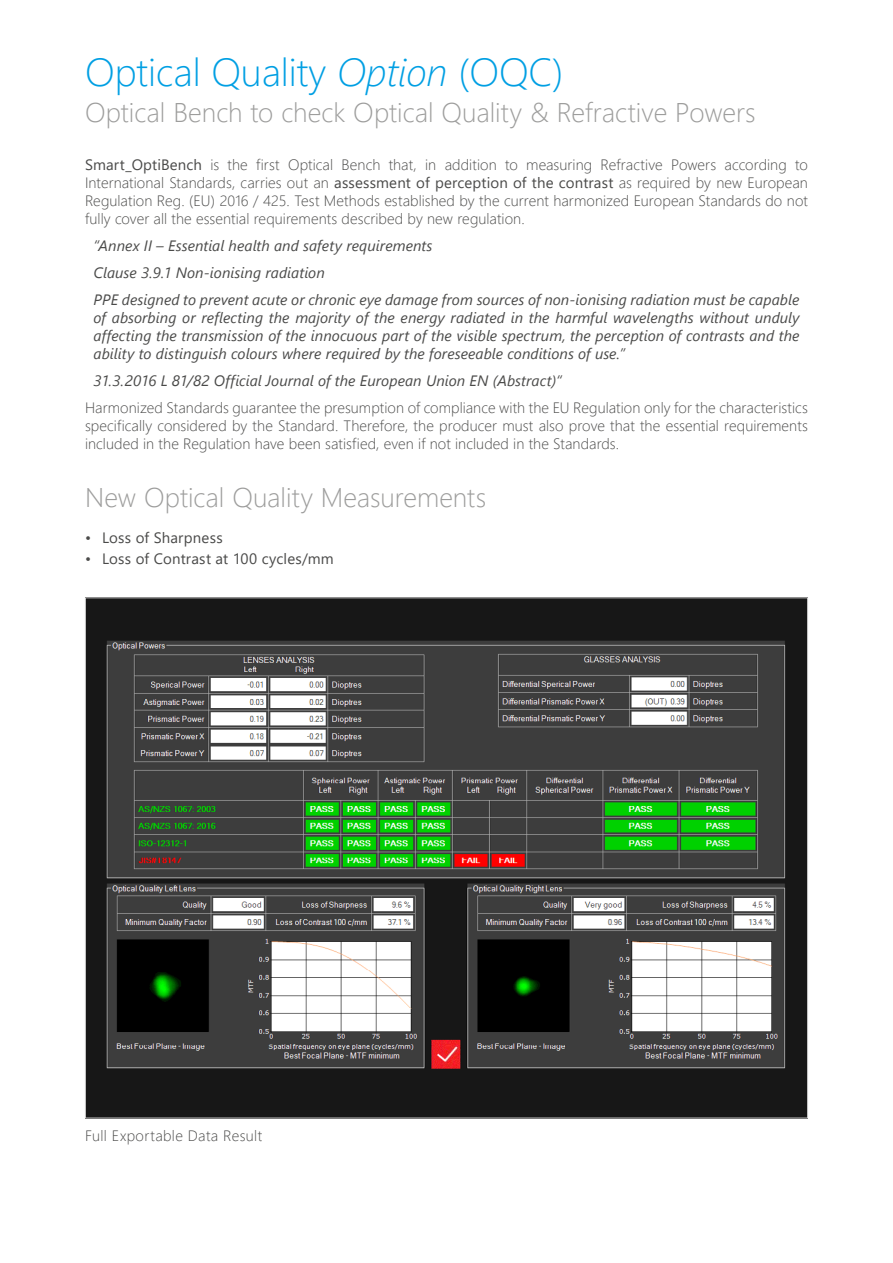
<style>
.page{position:relative;width:893px;height:1263px;background:#fff}
.page>*{position:absolute;margin:0;border:0;box-sizing:border-box;transform-origin:0 0}
.t1{font:300 39px "Segoe UI";color:#009fe3}
.t2{font:300 27px "Segoe UI";color:#9d9d9c}
.t3{font:300 15px/18px "Segoe UI";letter-spacing:.005em;color:#4a4a49;text-align:justify}
.t4{font:italic 15px/27px "Segoe UI";letter-spacing:.005em;color:#4a4a49}
.t5{font:15px "Segoe UI";letter-spacing:.015em;color:#4a4a49}
.t6{font:300 15px "Segoe UI";letter-spacing:.025em;color:#4a4a49}
.s1{font-style:italic}
.s2{font-weight:400}
</style>
<div class="page">
<img style="left:87px;top:599px;width:719px;height:517px">
<h1 class="t1" style="left:85px;top:35px;width:480px">Optical Quality <span class="s1">Option</span> (OQC)</h1>
<h2 class="t2" style="left:85px;top:87px;width:672px">Optical Bench to check Optical Quality &amp; Refractive Powers</h2>
<p class="t3" style="left:85px;top:155px;width:724px"><span class="s2">Smart_OptiBench</span> is the first Optical Bench that, in addition to measuring Refractive Powers according to International Standards, carries out an <span class="s2">assessment of perception of the contrast</span> as required by new European Regulation Reg. (EU) 2016 / 425. Test Methods established by the current harmonized European Standards do not fully cover all the essential requirements described by new regulation.</p>
<p class="t4" style="left:94px;top:230px;width:707px">“Annex II – Essential health and safety requirements<br>Clause 3.9.1 Non-ionising radiation<br>PPE designed to prevent acute or chronic eye damage from sources of non-ionising radiation must be capable</p>
<p class="t4" style="left:94px;top:307px;width:707px;line-height:18px;text-align:justify">of absorbing or reflecting the majority of the energy radiated in the harmful wavelengths without unduly affecting the transmission of the innocuous part of the visible spectrum, the perception of contrasts and the ability to distinguish colours where required by the foreseeable conditions of use.”</p>
<p class="t4" style="left:94px;top:365px;width:470px">31.3.2016 L 81/82 Official Journal of the European Union EN (Abstract)“</p>
<p class="t3" style="left:85px;top:398px;width:724px">Harmonized Standards guarantee the presumption of compliance with the EU Regulation only for the characteristics specifically considered by the Standard. Therefore, the producer must also prove that the essential requirements included in the Regulation have been satisfied, even if not included in the Standards.</p>
<h2 class="t2" style="left:85px;top:471px;width:403px">New Optical Quality Measurements</h2>
<p class="t5" style="left:85px;top:523px;width:139px">• Loss of Sharpness</p>
<p class="t5" style="left:85px;top:544px;width:250px">• Loss of Contrast at 100 cycles/mm</p>
<p class="t6" style="left:85px;top:1122px;width:179px">Full Exportable Data Result</p>
</div>
